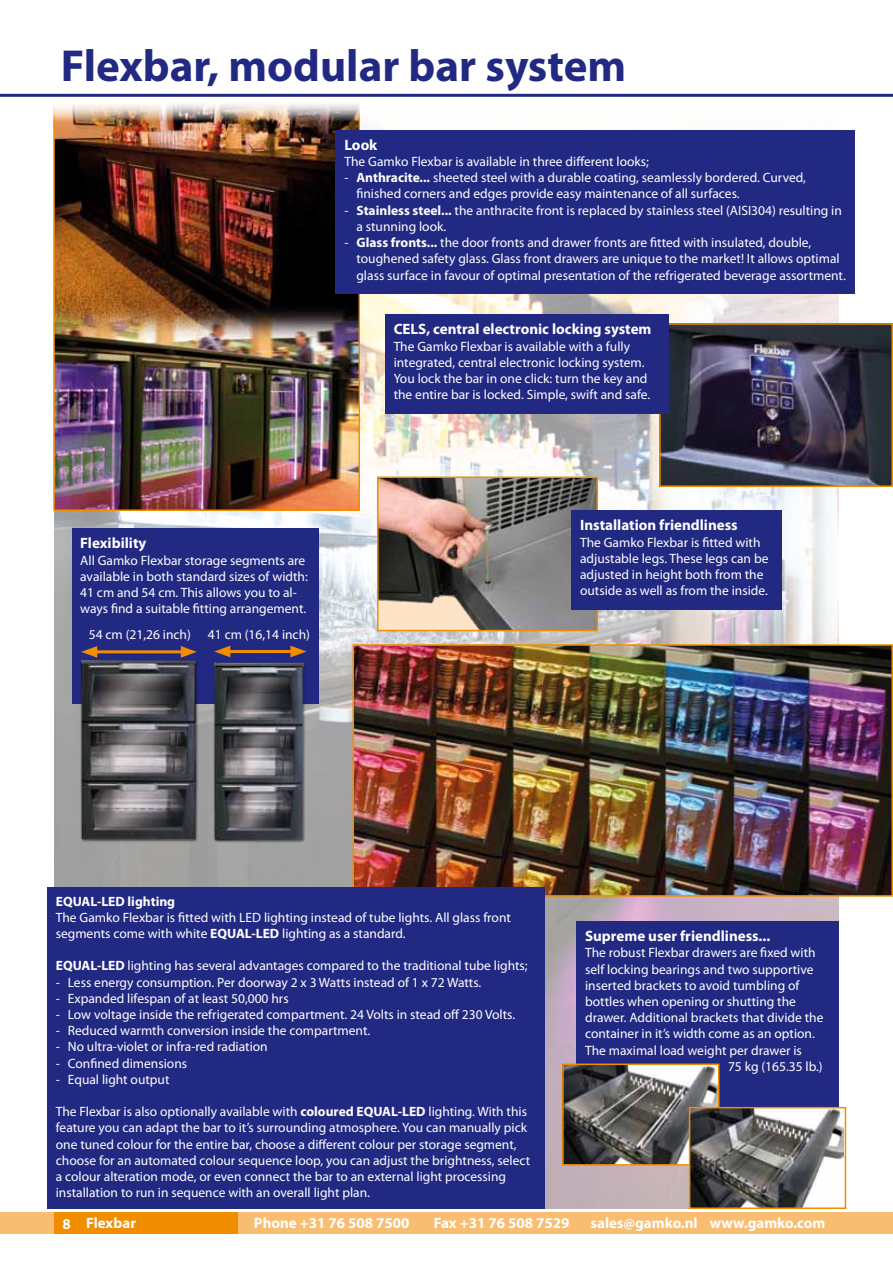
<style>
.page{position:relative;width:893px;height:1263px;background:#fff}
.page>*{position:absolute;margin:0;border:0;box-sizing:border-box;transform-origin:0 0}
.t1{font:700 45px "Myriad Pro";color:#222983}
.t2{font:700 15px "Myriad Pro";color:#fff}
.t3{font:13.5px/16.2px "Myriad Pro";color:#fff}
.t4{font:700 13.5px "Myriad Pro";color:#fff}
.s1{font-weight:700}
</style>
<div class="page">
<div style="left:0;top:1212px;width:893px;height:21px;background:#f9bd72"></div>
<div style="left:54px;top:1212px;width:183px;height:21px;background:#f18e00"></div>
<hr style="left:0;top:94px;width:893px;height:3px;background:#222983">
<img style="left:54px;top:121px;width:785px;height:1088px">
<img style="left:355px;top:647px;width:535px;height:247px">
<div style="left:352px;top:644px;width:541px;height:253px;border:2px solid #f18e00"></div>
<img style="left:662px;top:326px;width:228px;height:158px">
<div style="left:659px;top:323px;width:234px;height:164px;border:2px solid #f18e00"></div>
<img style="left:56px;top:104px;width:301px;height:404px">
<div style="left:53px;top:100px;width:307px;height:411px;border:2px solid #f18e00"></div>
<div style="left:385px;top:315px;width:283px;height:99px;background:#222983"></div>
<div style="left:47px;top:887px;width:498px;height:322px;background:#222983"></div>
<div style="left:336px;top:130px;width:519px;height:163px;background:#222983"></div>
<div style="left:577px;top:921px;width:262px;height:223px;background:#222983"></div>
<img style="left:565px;top:1066px;width:151px;height:96px">
<div style="left:562px;top:1063px;width:157px;height:102px;border:2px solid #f18e00"></div>
<img style="left:692px;top:1110px;width:151px;height:96px">
<div style="left:689px;top:1107px;width:157px;height:102px;border:2px solid #f18e00"></div>
<div style="left:72px;top:529px;width:247px;height:175px;background:#222983"></div>
<hr style="left:92px;top:650px;width:94px;height:3px;background:#f18e00">
<svg style="left:81px;top:646px;width:16px;height:7px"></svg>
<svg style="left:181px;top:646px;width:16px;height:7px"></svg>
<hr style="left:225px;top:650px;width:71px;height:3px;background:#f18e00">
<svg style="left:214px;top:646px;width:16px;height:8px"></svg>
<svg style="left:290px;top:646px;width:16px;height:8px"></svg>
<img style="left:380px;top:479px;width:215px;height:149px">
<div style="left:377px;top:476px;width:221px;height:155px;border:2px solid #f18e00"></div>
<div style="left:572px;top:511px;width:210px;height:99px;background:#222983"></div>
<img style="left:72px;top:653px;width:132px;height:196px">
<img style="left:207px;top:654px;width:101px;height:200px">
<h1 class="t1" style="left:61px;top:36px;width:567px">Flexbar, modular bar system</h1>
<p class="t2" style="left:344px;top:135px;width:35px">Look</p>
<p class="t3" style="left:344px;top:153px;width:306px">The Gamko Flexbar is available in three different looks;</p>
<p class="t3" style="left:356px;top:169px;width:451px;text-indent:-12px">- <span class="s1">Anthracite...</span> sheeted steel with a durable coating, seamlessly bordered. Curved, finished corners and edges provide easy maintenance of all surfaces.</p>
<p class="t3" style="left:356px;top:202px;width:487px;text-indent:-12px">- <span class="s1">Stainless steel...</span> the anthracite front is replaced by stainless steel (AISI304) resulting in a stunning look.</p>
<p class="t3" style="left:356px;top:234px;width:491px;text-indent:-12px">- <span class="s1">Glass fronts...</span> the door fronts and drawer fronts are fitted with insulated, double, toughened safety glass. Glass front drawers are unique to the market! It allows optimal glass surface in favour of optimal presentation of the refrigerated beverage assortment.</p>
<p class="t2" style="left:80px;top:534px;width:68px">Flexibility</p>
<p class="t3" style="left:80px;top:552px;width:229px">All Gamko Flexbar storage segments are available in both standard sizes of width:<br>41 cm and 54 cm. This allows you to al&shy;ways find a suitable fitting arrangement.</p>
<p class="t3" style="left:89px;top:626px;width:104px">54 cm (21,26 inch)</p>
<p class="t3" style="left:208px;top:626px;width:104px">41 cm (16,14 inch)</p>
<p class="t2" style="left:394px;top:320px;width:259px">CELS, central electronic locking system</p>
<p class="t3" style="left:394px;top:338px;width:258px">The Gamko Flexbar is available with a fully integrated, central electronic locking system.<br>You lock the bar in one click: turn the key and the entire bar is locked. Simple, swift and safe.</p>
<p class="t2" style="left:580px;top:516px;width:159px">Installation friendliness</p>
<p class="t3" style="left:580px;top:534px;width:190px">The Gamko Flexbar is fitted with adjustable legs. These legs can be adjusted in height both from the outside as well as from the inside.</p>
<p class="t4" style="left:56px;top:892px;width:121px">EQUAL-LED lighting</p>
<p class="t3" style="left:56px;top:909px;width:457px">The Gamko Flexbar is fitted with LED lighting instead of tube lights. All glass front segments come with white <span class="s1">EQUAL-LED</span> lighting as a standard.</p>
<p class="t3" style="left:56px;top:957px;width:473px"><span class="s1">EQUAL-LED</span> lighting has several advantages compared to the traditional tube lights;</p>
<p class="t3" style="left:56px;top:974px;width:427px">- Less energy consumption. Per doorway 2 x 3 Watts instead of 1 x 72 Watts.</p>
<p class="t3" style="left:56px;top:990px;width:234px">- Expanded lifespan of at least 50,000 hrs</p>
<p class="t3" style="left:56px;top:1006px;width:461px">- Low voltage inside the refrigerated compartment. 24 Volts in stead off 230 Volts.</p>
<p class="t3" style="left:56px;top:1022px;width:316px">- Reduced warmth conversion inside the compartment.</p>
<p class="t3" style="left:56px;top:1038px;width:213px">- No ultra-violet or infra-red radiation</p>
<p class="t3" style="left:56px;top:1055px;width:133px">- Confined dimensions</p>
<p class="t3" style="left:56px;top:1071px;width:115px">- Equal light output</p>
<p class="t3" style="left:56px;top:1103px;width:476px">The Flexbar is also optionally available with <span class="s1">coloured EQUAL-LED</span> lighting. With this feature you can adapt the bar to it’s surrounding atmosphere. You can manually pick one tuned colour for the entire bar, choose a different colour per storage segment, choose for an automated colour sequence loop, you can adjust the brightness, select a colour alteration mode, or even connect the bar to an external light processing installation to run in sequence with an overall light plan.</p>
<p class="t2" style="left:585px;top:926px;width:187px">Supreme user friendliness...</p>
<p class="t3" style="left:585px;top:945px;width:232px">The robust Flexbar drawers are fixed with</p>
<p class="t3" style="left:585px;top:961px;width:230px">self locking bearings and two supportive</p>
<p class="t3" style="left:585px;top:977px;width:216px">inserted brackets to avoid tumbling of</p>
<p class="t3" style="left:585px;top:993px;width:212px">bottles when opening or shutting the</p>
<p class="t3" style="left:585px;top:1009px;width:240px">drawer. Additional brackets that divide the</p>
<p class="t3" style="left:585px;top:1026px;width:231px">container in it’s width come as an option.</p>
<p class="t3" style="left:585px;top:1042px;width:218px">The maximal load weight per drawer is</p>
<p class="t3" style="left:728px;top:1058px;width:96px">75 kg (165.35 lb.)</p>
<p class="t2" style="left:62px;top:1214px;width:10px">8</p>
<p class="t2" style="left:254px;top:1213px;width:157px">Phone +31 76 508 7500</p>
<p class="t2" style="left:434px;top:1213px;width:137px">Fax +31 76 508 7529</p>
<p class="t2" style="left:591px;top:1213px;width:236px">sales@gamko.nl www.gamko.com</p>
<p class="t2" style="left:86px;top:1213px;width:51px">Flexbar</p>
</div>
